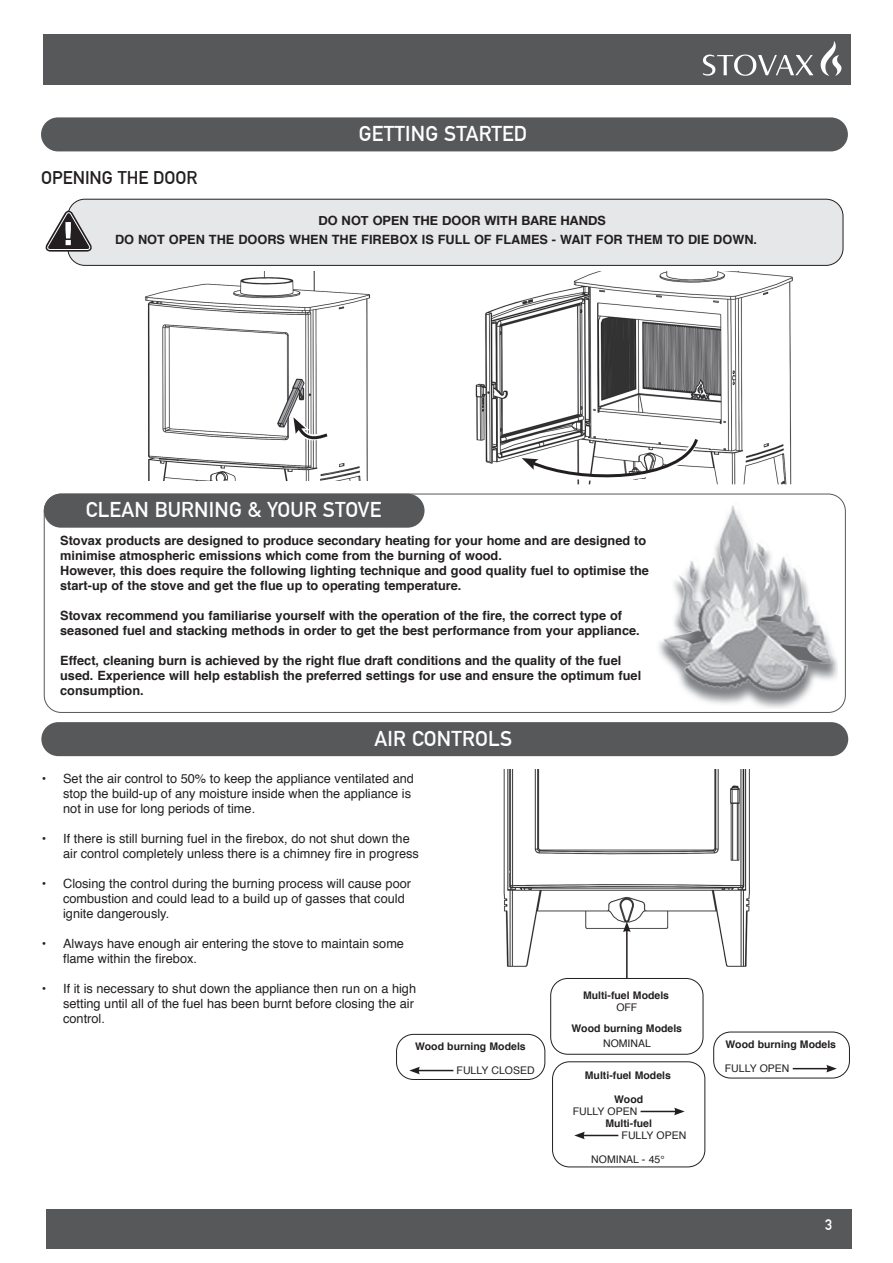
<style>
.page{position:relative;width:893px;height:1263px;background:#fff}
.page>*{position:absolute;margin:0;border:0;box-sizing:border-box;transform-origin:0 0}
.t1{font:700 21px "DIN Alternate";letter-spacing:.01em;color:#fff}
.t2{font:700 18px "DIN Alternate";color:#231f20}
.t3{font:700 15px "DIN Alternate";color:#fff}
.t4{font:700 12.75px/15px "Helvetica";color:#231f20}
.t5{font:12.75px/15px "Helvetica";color:#231f20}
.t6{font:700 12.75px "Helvetica Neue";color:#231f20}
.t7{font:700 10.5px "Helvetica";color:#231f20}
.t8{font:10.5px "Helvetica";color:#231f20}
</style>
<div class="page">
<div style="left:43px;top:35px;width:807px;height:50px;background:#57585a"></div>
<div style="left:46px;top:1209px;width:805px;height:39px;background:#57585a"></div>
<img style="left:821px;top:41px;width:13px;height:35px">
<div style="left:41px;top:117px;width:807px;height:34px;background:#57585a;border-radius:17px"></div>
<img style="left:658px;top:505px;width:180px;height:203px">
<div style="left:44px;top:494px;width:381px;height:34px;background:#57585a;border-radius:17px"></div>
<div style="left:41px;top:722px;width:807px;height:34px;background:#57585a;border-radius:17px"></div>
<div style="left:68px;top:199px;width:775px;height:66px;background:#e6e7e9;border-radius:17px"></div>
<div style="left:67px;top:199px;width:776px;height:67px;border:1px solid #231f20;border-radius:17px"></div>
<svg style="left:45px;top:210px;width:47px;height:42px"></svg>
<img style="left:145px;top:271px;width:225px;height:209px">
<svg style="left:289px;top:413px;width:45px;height:27px"></svg>
<img style="left:475px;top:271px;width:318px;height:213px">
<svg style="left:515px;top:434px;width:187px;height:51px"></svg>
<img style="left:503px;top:769px;width:247px;height:213px">
<hr style="left:641px;top:1111px;width:35px;height:1px;background:#231f20">
<svg style="left:674px;top:1108px;width:11px;height:7px"></svg>
<hr style="left:582px;top:1135px;width:36px;height:1px;background:#231f20">
<svg style="left:574px;top:1132px;width:11px;height:7px"></svg>
<div style="left:552px;top:1061px;width:153px;height:106px;border:1px solid #231f20;border-radius:17px"></div>
<hr style="left:793px;top:1068px;width:36px;height:1px;background:#231f20">
<svg style="left:826px;top:1065px;width:11px;height:7px"></svg>
<div style="left:713px;top:1032px;width:137px;height:46px;border:1px solid #231f20;border-radius:17px"></div>
<hr style="left:626px;top:930px;width:2px;height:49px;background:#231f20">
<svg style="left:623px;top:921px;width:8px;height:11px"></svg>
<div style="left:550px;top:978px;width:153px;height:76px;border:1px solid #231f20;border-radius:17px"></div>
<hr style="left:417px;top:1070px;width:36px;height:1px;background:#231f20">
<svg style="left:409px;top:1067px;width:11px;height:7px"></svg>
<div style="left:396px;top:1034px;width:149px;height:46px;border:1px solid #231f20;border-radius:17px"></div>
<h2 class="t2" style="left:41px;top:164px;width:158px">OPENING THE DOOR</h2>
<h1 class="t1" style="left:359px;top:118px;width:170px">GETTING STARTED</h1>
<p class="t6" style="left:318px;top:210px;width:289px">DO NOT OPEN THE DOOR WITH BARE HANDS</p>
<p class="t4" style="left:115px;top:232px;width:644px">DO NOT OPEN THE DOORS WHEN THE FIREBOX IS FULL OF FLAMES - WAIT FOR THEM TO DIE DOWN.</p>
<h1 class="t1" style="left:86px;top:494px;width:297px">CLEAN BURNING &amp; YOUR STOVE</h1>
<p class="t4" style="left:60px;top:533px;width:590px">Stovax products are designed to produce secondary heating for your home and are designed to minimise atmospheric emissions which come from the burning of wood.<br>However, this does require the following lighting technique and good quality fuel to optimise the start-up of the stove and get the flue up to operating temperature.</p>
<p class="t4" style="left:60px;top:608px;width:581px">Stovax recommend you familiarise yourself with the operation of the fire, the correct type of seasoned fuel and stacking methods in order to get the best performance from your appliance.</p>
<p class="t4" style="left:60px;top:653px;width:582px">Effect, cleaning burn is achieved by the right flue draft conditions and the quality of the fuel used. Experience will help establish the preferred settings for use and ensure the optimum fuel consumption.</p>
<h1 class="t1" style="left:375px;top:722px;width:139px">AIR CONTROLS</h1>
<p class="t5" style="left:63px;top:772px;width:352px;text-indent:-21px">• Set the air control to 50% to keep the appliance ventilated and stop the build-up of any moisture inside when the appliance is not in use for long periods of time.</p>
<p class="t5" style="left:63px;top:832px;width:357px;text-indent:-21px">• If there is still burning fuel in the firebox, do not shut down the air control completely unless there is a chimney fire in progress</p>
<p class="t5" style="left:63px;top:877px;width:349px;text-indent:-21px">• Closing the control during the burning process will cause poor combustion and could lead to a build up of gasses that could ignite dangerously.</p>
<p class="t5" style="left:63px;top:937px;width:342px;text-indent:-21px">• Always have enough air entering the stove to maintain some flame within the firebox.</p>
<p class="t5" style="left:63px;top:982px;width:354px;text-indent:-21px">• If it is necessary to shut down the appliance then run on a high setting until all of the fuel has been burnt before closing the air control.</p>
<p class="t7" style="left:583px;top:987px;width:88px">Multi-fuel Models</p>
<p class="t8" style="left:616px;top:999px;width:22px">OFF</p>
<p class="t7" style="left:571px;top:1020px;width:112px">Wood burning Models</p>
<p class="t7" style="left:415px;top:1038px;width:112px">Wood burning Models</p>
<p class="t8" style="left:603px;top:1035px;width:49px">NOMINAL</p>
<p class="t8" style="left:457px;top:1062px;width:80px">FULLY CLOSED</p>
<p class="t7" style="left:585px;top:1067px;width:88px">Multi-fuel Models</p>
<p class="t7" style="left:614px;top:1091px;width:30px">Wood</p>
<p class="t8" style="left:573px;top:1103px;width:66px">FULLY OPEN</p>
<p class="t7" style="left:605px;top:1115px;width:48px">Multi-fuel</p>
<p class="t8" style="left:622px;top:1127px;width:66px">FULLY OPEN</p>
<p class="t8" style="left:591px;top:1151px;width:75px">NOMINAL - 45°</p>
<p class="t7" style="left:725px;top:1036px;width:112px">Wood burning Models</p>
<p class="t8" style="left:725px;top:1061px;width:66px">FULLY OPEN</p>
<p class="t3" style="left:825px;top:1213px;width:9px">3</p>
</div>
